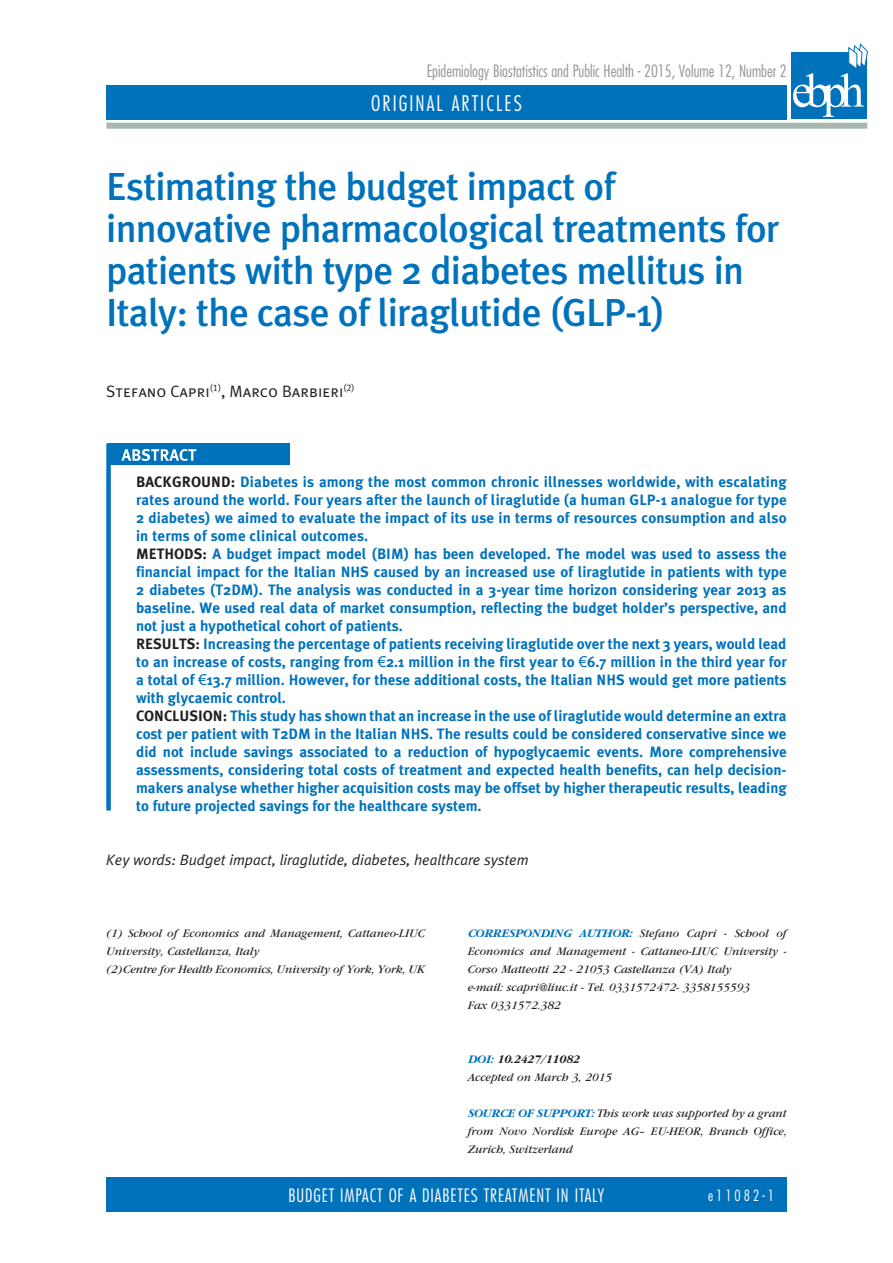
<style>
.page{position:relative;width:893px;height:1263px;background:#fff}
.page>*{position:absolute;margin:0;border:0;box-sizing:border-box;transform-origin:0 0}
.t1{font:500 39px/42px "Meta Plus";letter-spacing:-.02em;color:#0072bc}
.t2{font:300 condensed 21px "Futura Std";letter-spacing:.1em;color:#fff}
.t3{font:300 condensed 18px "Futura Std";letter-spacing:.05em;color:#fff}
.t4{font:300 condensed 16.5px "Futura Std";color:#939598}
.t5{font:16.5px "Meta Plus Normal Caps";color:#231f20}
.t6{font:700 15px/18px "Meta Plus";color:#0072bc}
.t7{font:italic 15px "Meta Plus Normal";color:#231f20}
.t8{font:300 condensed 15px "Futura Std";letter-spacing:.2em;color:#fff}
.t9{font:italic 12px/18px "Garamond";color:#231f20}
.t10{font:italic 700 12px "Garamond";color:#0072bc}
.s1{color:#231f20}
.s2{font-family:"Arial";font-weight:400}
.s3{font-weight:700;color:#0072bc}
.s4{font-weight:700}
</style>
<div class="page">
<div style="left:106px;top:85px;width:681px;height:34px;background:#0072bc"></div>
<div style="left:106px;top:1178px;width:681px;height:34px;background:#0072bc"></div>
<div style="left:106px;top:123px;width:761px;height:6px;background:#a9b7ae"></div>
<div style="left:791px;top:52px;width:76px;height:67px;background:#0072bc"></div>
<svg style="left:793px;top:43px;width:75px;height:74px"></svg>
<div style="left:109px;top:443px;width:181px;height:22px;background:#0072bc"></div>
<svg style="left:121px;top:449px;width:76px;height:12px"></svg>
<div style="left:106px;top:443px;width:5px;height:367px;background:#0072bc"></div>
<p class="t4" style="left:427px;top:62px;width:361px">Epidemiology Biostatistics and Public Health - 2015, Volume 12, Number 2</p>
<h2 class="t2" style="left:371px;top:91px;width:152px">ORIGINAL ARTICLES</h2>
<h1 class="t1" style="left:106px;top:165px;width:675px">Estimating the budget impact of innovative pharmacological treatments for patients with type 2 diabetes mellitus in Italy: the case of liraglutide (GLP-1)</h1>
<p class="t5" style="left:106px;top:381px;width:250px">Stefano Capri<sup>(1)</sup>, Marco Barbieri<sup>(2)</sup></p>
<p class="t6" style="left:136px;top:472px;width:652px"><span class="s1">Background:</span> Diabetes is among the most common chronic illnesses worldwide, with escalating rates around the world. Four years after the launch of liraglutide (a human GLP-1 analogue for type 2 diabetes) we aimed to evaluate the impact of its use in terms of resources consumption and also in terms of some clinical outcomes.<br><span class="s1">Methods:</span> A budget impact model (BIM) has been developed. The model was used to assess the financial impact for the Italian NHS</p>
<p class="t6" style="left:136px;top:562px;width:652px;text-indent:238px">caused by an increased use of liraglutide in patients with type 2 diabetes (T2DM). The analysis was conducted in a 3-year time horizon considering year 2013 as baseline. We used real data of market consumption, reflecting the budget holder’s perspective, and not just a hypothetical cohort of patients.<br><span class="s1">Results:</span> Increasing the percentage of patients receiving liraglutide over the next 3 years, would lead to an increase of costs, ranging from <span class="s2">€</span>2.1 million in the first year to <span class="s2">€</span>6.7 million in the third year for a total of <span class="s2">€</span>13.7 million. H owever, for these additional costs, the Italian NHS</p>
<p class="t6" style="left:629px;top:670px;width:159px">would get more patients</p>
<p class="t6" style="left:136px;top:688px;width:652px">with glycaemic control.<br><span class="s1">Conclusi on:</span> This study has shown that an increase in the use of liraglutide would determine an extra cost per patient with T2DM in the Italian NHS</p>
<p class="t6" style="left:136px;top:724px;width:652px;text-align:justify;text-indent:293px">. The results could be considered conservative since we did not include savings associated to a reduction of hypoglycaemic events. More comprehensive assessments, considering total costs of treatment and expected health benefits, can help decision&shy;makers analyse whether higher acquisition costs may be offset by higher therapeutic results, leading to future projected savings for the healthcare system.</p>
<p class="t7" style="left:106px;top:851px;width:424px">Key words: Budget impact, liraglutide, diabetes, healthcare system</p>
<p class="t9" style="left:106px;top:924px;width:320px">(1) School of Economics and Management, Cattaneo-LIUC<br>University, Castellanza, Italy<br>(2)Centre for Health Economics, University of York, York, UK</p>
<p class="t9" style="left:468px;top:924px;width:320px"><span class="s3">CORRESPONDING AUTHOR:</span> Stefano Capri - School of Economics and Management - Cattaneo-LIUC University - Corso Matteotti 22 - 21053 Castellanza (VA) Italy<br>e-mail: scapri@liuc.it - Tel. 0331572472- 3358155593<br>Fax 0331572.382</p>
<p class="t9" style="left:468px;top:1050px;width:146px;text-indent:23px"><span class="s3">:</span> <span class="s4">10.2427/11082<br></span>Accepted on March 3, 2015</p>
<p class="t10" style="left:468px;top:1106px;width:9px">SOUR</p>
<p class="t10" style="left:500px;top:1106px;width:46px">CE OF SUPPORT</p>
<p class="t10" style="left:468px;top:1052px;width:9px">DOI</p>
<p class="t9" style="left:468px;top:1104px;width:320px;text-align:justify;text-indent:124px"><span class="s3">:</span> This work was supported by a grant from Novo Nordisk Europe AG– EU-HEOR, Branch Office, Zurich, Switzerland</p>
<p class="t8" style="left:708px;top:1187px;width:67px">e11082-1</p>
<p class="t3" style="left:288px;top:1185px;width:75px">Budget impact</p>
<p class="t3" style="left:389px;top:1185px;width:50px">of a diabetes</p>
<p class="t3" style="left:484px;top:1185px;width:8px">treat</p>
<p class="t3" style="left:518px;top:1185px;width:88px">ment in Italy</p>
</div>
